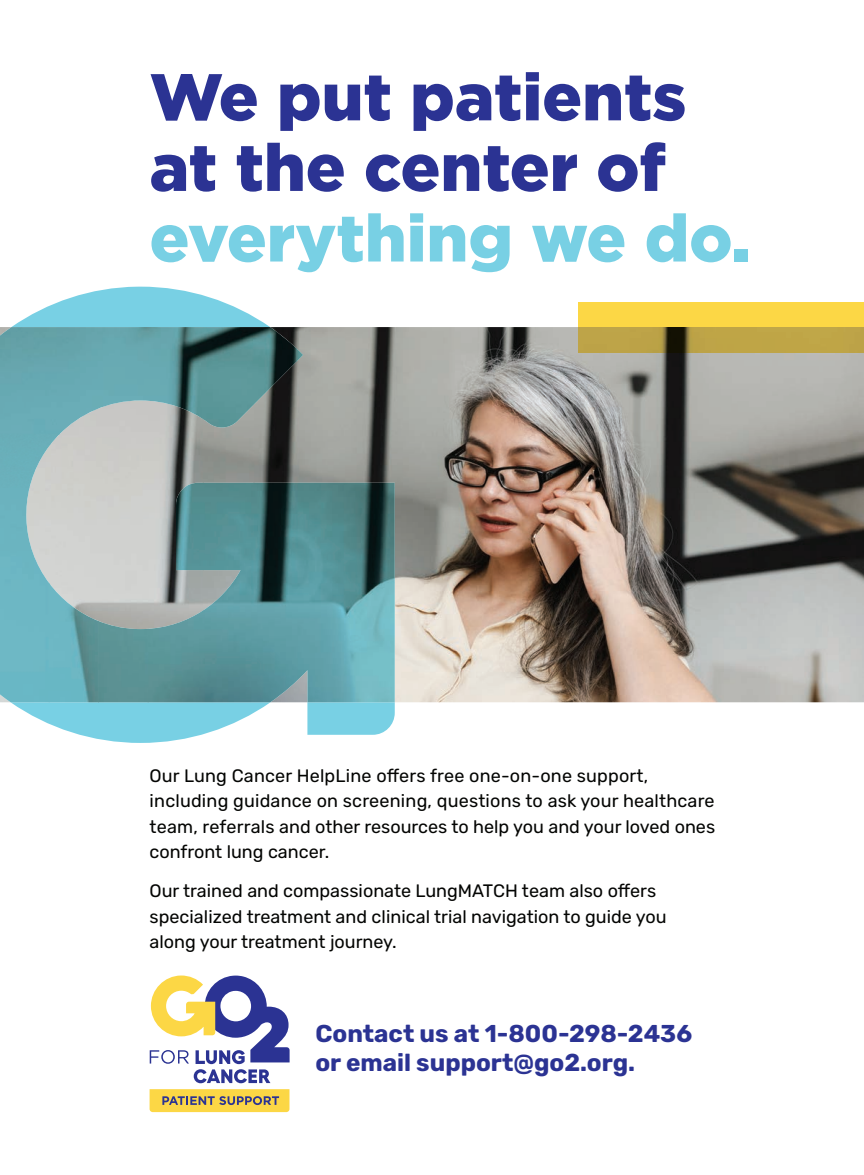
<style>
.page{position:relative;width:864px;height:1175px;background:#fff}
.page>*{position:absolute;margin:0;border:0;box-sizing:border-box;transform-origin:0 0}
.t1{font:900 66px/70.5px "Gotham";color:#2b3393}
.t2{font:900 66px "Gotham";color:#78d0e4}
.t3{font:700 24.3px/29.5px "Rubik";color:#2b3393}
.t4{font:18px/25.5px "Rubik";color:#040503}
</style>
<div class="page">
<svg style="left:150px;top:975px;width:140px;height:108px"></svg>
<svg style="left:150px;top:1089px;width:139px;height:23px;background:#ddbf51"></svg>
<img style="left:395px;top:327px;width:469px;height:160px">
<img style="left:395px;top:487px;width:469px;height:215px">
<div style="left:579px;top:302px;width:285px;height:25px;background:#fcd745"></div>
<img style="left:579px;top:327px;width:285px;height:25px">
<svg style="left:11px;top:287px;width:384px;height:456px"></svg>
<img style="left:0;top:327px;width:296px;height:107px">
<img style="left:296px;top:348px;width:7px;height:14px">
<img style="left:0;top:434px;width:60px;height:54px">
<img style="left:148px;top:483px;width:247px;height:219px">
<img style="left:0;top:487px;width:49px;height:215px">
<img style="left:49px;top:582px;width:50px;height:120px">
<img style="left:98px;top:621px;width:50px;height:81px">
<h1 class="t1" style="left:150px;top:61px;width:538px">We put patients at the center of</h1>
<h1 class="t2" style="left:150px;top:193px;width:603px">everything we do.</h1>
<p class="t4" style="left:150px;top:763px;width:567px">Our Lung Cancer HelpLine offers free one-on-one support, including guidance on screening, questions to ask your healthcare team, referrals and other resources to help you and your loved ones confront lung cancer.</p>
<p class="t4" style="left:150px;top:878px;width:519px">Our trained and compassionate LungMATCH team also offers specialized treatment and clinical trial navigation to guide you along your treatment journey.</p>
<h2 class="t3" style="left:315px;top:1019px;width:378px">Contact us at 1-800-298-2436 or email support@go2.org.</h2>
</div>
